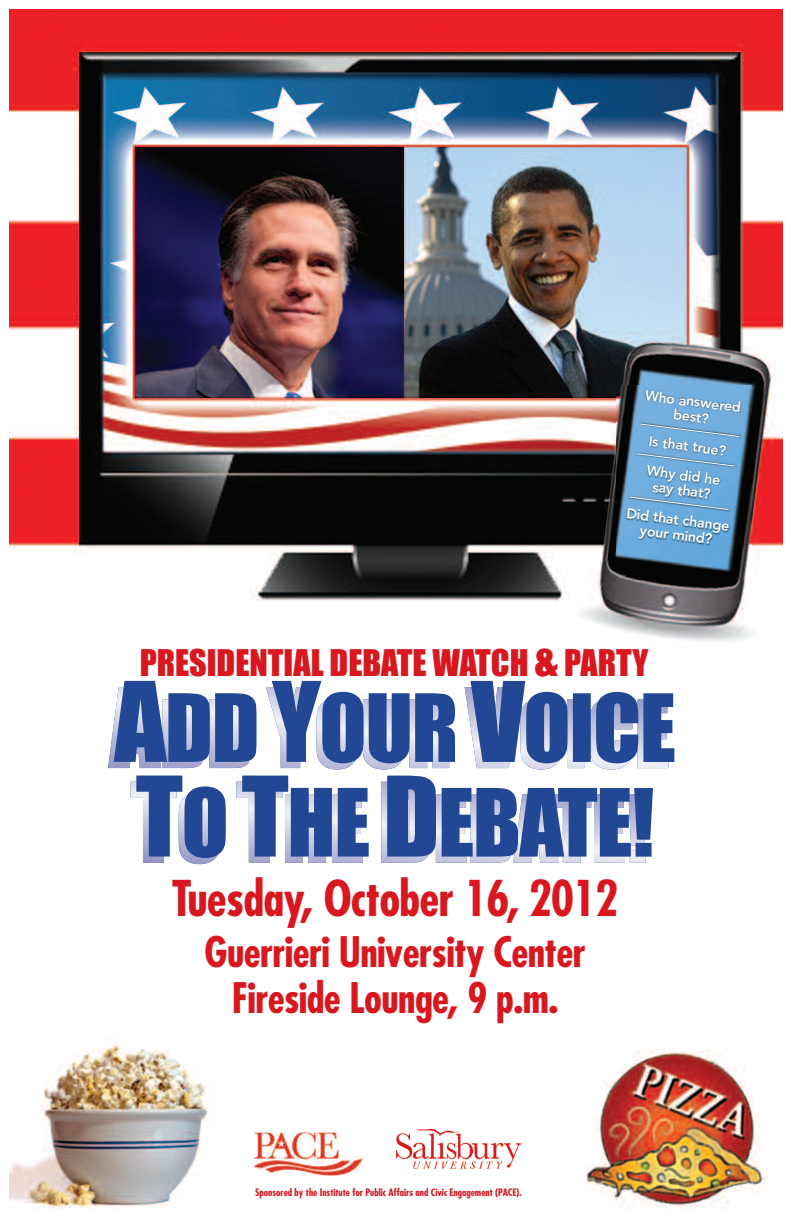
<style>
.page{position:relative;width:792px;height:1224px;background:#fff}
.page>*{position:absolute;margin:0;border:0;box-sizing:border-box;transform-origin:0 0}
.t1{font:86.9px/94.7px "Impact";letter-spacing:-.015em;color:#224794}
.t2{font:700 condensed 48px "Futura";letter-spacing:-.015em;color:#d8171f}
.t3{font:700 condensed 41px/46px "Futura";letter-spacing:-.015em;color:#d8171f;text-align:center}
.t4{font:34px "Impact";color:#d8171f}
.t5{font:800 14.3px/15.2px "Avenir";color:#fff;text-align:center}
.t6{font:700 condensed 10px "Futura";color:#d8171f}
.s1{font-size:41px}
.s2{font-size:102.5px}
</style>
<div class="page">
<img style="left:9px;top:9px;width:774px;height:1200px">
<img style="left:254px;top:1132px;width:109px;height:47px">
<img style="left:397px;top:1129px;width:124px;height:39px">
<svg style="left:131px;top:782px;width:516px;height:82px"></svg>
<svg style="left:108px;top:687px;width:524px;height:83px"></svg>
<img style="left:616px;top:386px;width:135px;height:194px">
<svg style="left:639px;top:423px;width:101px;height:15px;background:#75acd7"></svg>
<svg style="left:635px;top:453px;width:102px;height:14px"></svg>
<svg style="left:629px;top:496px;width:101px;height:15px;background:#6ea7d3"></svg>
<p class="t5" style="left:646px;top:389px;width:99px;rotate:7deg">Who answered best?</p>
<p class="t5" style="left:650px;top:428px;width:80px;line-height:29.7px;text-align:left;rotate:7deg">Is that true?<br>Why did he</p>
<p class="t5" style="left:632px;top:470px;width:106px;line-height:29.6px;rotate:7deg">say that?<br>Did that change</p>
<p class="t5" style="left:641px;top:524px;width:74px;rotate:7deg">your mind?</p>
<h3 class="t4" style="left:140px;top:644px;width:510px">PRESIDENTIAL DEBATE WATCH <span class="s1">&amp;</span> PARTY</h3>
<h1 class="t1" style="left:114px;top:685px;width:563px"><span class="s2">A</span>DD <span class="s2">Y</span>OUR <span class="s2">V</span>OICE<br><span class="s2">T</span>O <span class="s2">T</span>HE <span class="s2">D</span>EBATE!</h1>
<h2 class="t2" style="left:172px;top:877px;width:448px">Tuesday, October 16, 2012</h2>
<h3 class="t3" style="left:205px;top:932px;width:383px">Guerrieri University Center<br>Fireside Lounge, 9 p.m.</h3>
<p class="t6" style="left:255px;top:1187px;width:268px">Sponsored by the Institute for Public Affairs and Civic Engagement (PACE).</p>
</div>
